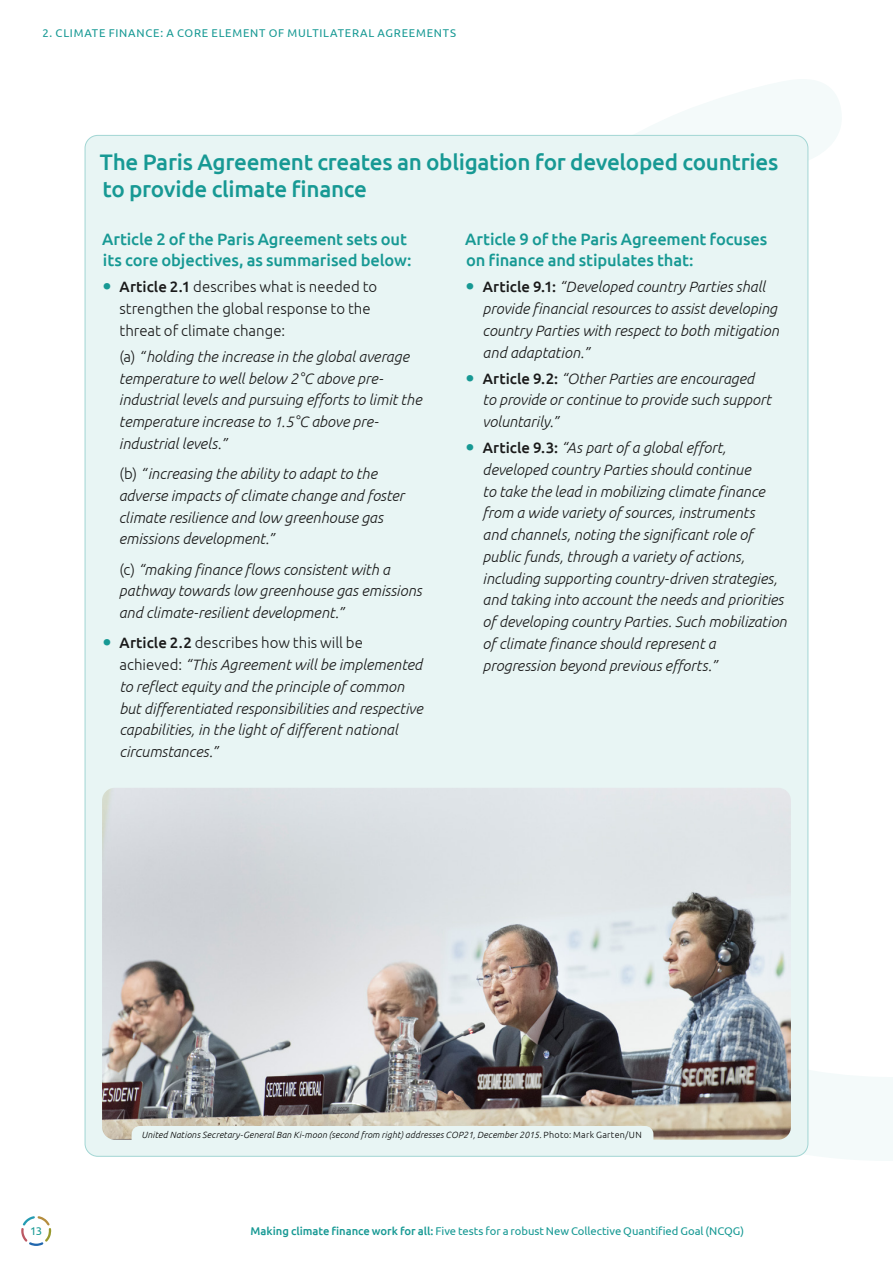
<style>
.page{position:relative;width:893px;height:1263px;background:#fff}
.page>*{position:absolute;margin:0;border:0;box-sizing:border-box;transform-origin:0 0}
.ZCRA-H3{font:500 22.5px/27px "Ubuntu";letter-spacing:-.015em;color:#179994}
.ZCRA-H5{font:500 16.5px/21.8px "Ubuntu";letter-spacing:-.01em;color:#179994}
.ZCRA-Bullets-10pt{font:italic 300 15px/21.8px "Ubuntu";color:#1a1a1a}
.ZCRA-Body-10pt{font:italic 300 15px/21.8px "Ubuntu";color:#1a1a1a}
.ZCRA-Bullets-10pt-2{font:300 15px/21.8px "Ubuntu";color:#1a1a1a}
.t1{font:11.25px "Ubuntu";letter-spacing:.01em;color:#179994}
.t2{font:11.25px "Ubuntu";letter-spacing:.07em;color:#179994}
.ZCRA-PictureCaption{font:italic 300 9px "Ubuntu";letter-spacing:.02em;color:#000}
.s1{font-weight:400;font-size:25.5px;color:#179994}
.s2{font-weight:500}
.s3{font-style:normal}
.s4{font-weight:400;font-style:normal;font-size:25.5px;color:#179994}
.s5{font-weight:500;font-style:normal}
</style>
<div class="page">
<svg style="left:401px;top:79px;width:440px;height:343px"></svg>
<div style="left:85px;top:135px;width:723px;height:1021px;background:#e8f5f4;border-radius:13px"></div>
<img style="left:102px;top:788px;width:689px;height:352px">
<img style="left:132px;top:1022px;width:761px;height:139px">
<svg style="left:21px;top:1216px;width:30px;height:30px"></svg>
<p class="t2" style="left:43px;top:27px;width:415px">2. CLIMATE FINANCE: A CORE ELEMENT OF MULTILATERAL AGREEMENTS</p>
<h2 class="ZCRA-H3" style="left:100px;top:148px;width:680px">The Paris Agreement creates an obligation for developed countries to provide climate finance</h2>
<p class="ZCRA-H5" style="left:102px;top:227px;width:311px">Article 2 of the Paris Agreement sets out its core objectives, as summarised below:</p>
<p class="ZCRA-Bullets-10pt-2" style="left:119px;top:276px;width:259px;text-indent:-17px"><span class="s1">•</span> <span class="s2">Article 2.1</span> describes what is needed to strengthen the global response to the threat of climate change:</p>
<p class="ZCRA-Body-10pt" style="left:119px;top:345px;width:304px"><span class="s3">(a)</span> “holding the increase in the global average temperature to well below 2°C above pre&shy;industrial levels and pursuing efforts to limit the temperature increase to 1.5°C above pre&shy;industrial levels.”</p>
<p class="ZCRA-Body-10pt" style="left:119px;top:462px;width:287px"><span class="s3">(b)</span> “increasing the ability to adapt to the adverse impacts of climate change and foster climate resilience and low greenhouse gas emissions development.”</p>
<p class="ZCRA-Body-10pt" style="left:119px;top:558px;width:305px"><span class="s3">(c)</span> “making finance flows consistent with a pathway towards low greenhouse gas emissions and climate-resilient development.”</p>
<p class="ZCRA-Bullets-10pt" style="left:119px;top:632px;width:305px;text-indent:-17px"><span class="s4">•</span> <span class="s5">Article 2.2</span> <span class="s3">describes how this will be achieved:</span> “This Agreement will be implemented to reflect equity and the principle of common but differentiated responsibilities and respective capabilities, in the light of different national circumstances.”</p>
<p class="ZCRA-H5" style="left:465px;top:227px;width:304px">Article 9 of the Paris Agreement focuses on finance and stipulates that:</p>
<p class="ZCRA-Bullets-10pt" style="left:483px;top:276px;width:298px;text-indent:-17px"><span class="s4">•</span> <span class="s5">Article 9.1:</span> “Developed country Parties shall provide financial resources to assist developing country Parties with respect to both mitigation and adaptation.”</p>
<p class="ZCRA-Bullets-10pt" style="left:483px;top:367px;width:290px;text-indent:-17px"><span class="s4">•</span> <span class="s5">Article 9.2:</span> “Other Parties are encouraged to provide or continue to provide such support voluntarily.”</p>
<p class="ZCRA-Bullets-10pt" style="left:483px;top:436px;width:306px;text-indent:-17px"><span class="s4">•</span> <span class="s5">Article 9.3:</span> “As part of a global effort, developed country Parties should continue<br>to take the lead in mobilizing climate finance from a wide variety of sources, instruments<br>and channels, noting the significant role of public funds, through a variety of actions, including supporting country-driven strategies, and taking into account the needs and priorities of developing country Parties. Such mobilization of climate finance should represent a progression beyond previous efforts.”</p>
<p class="ZCRA-PictureCaption" style="left:142px;top:1129px;width:502px">United Nations Secretary-General Ban Ki-moon (second from right) addresses COP21, December 2015. <span class="s3">Photo: Mark Garten/UN</span></p>
<p class="t1" style="left:30px;top:1224px;width:14px">13</p>
<p class="t1" style="left:251px;top:1224px;width:495px"><span class="s2">Making climate finance work for all:</span> Five tests for a robust New Collective Quantified Goal (NCQG)</p>
</div>
